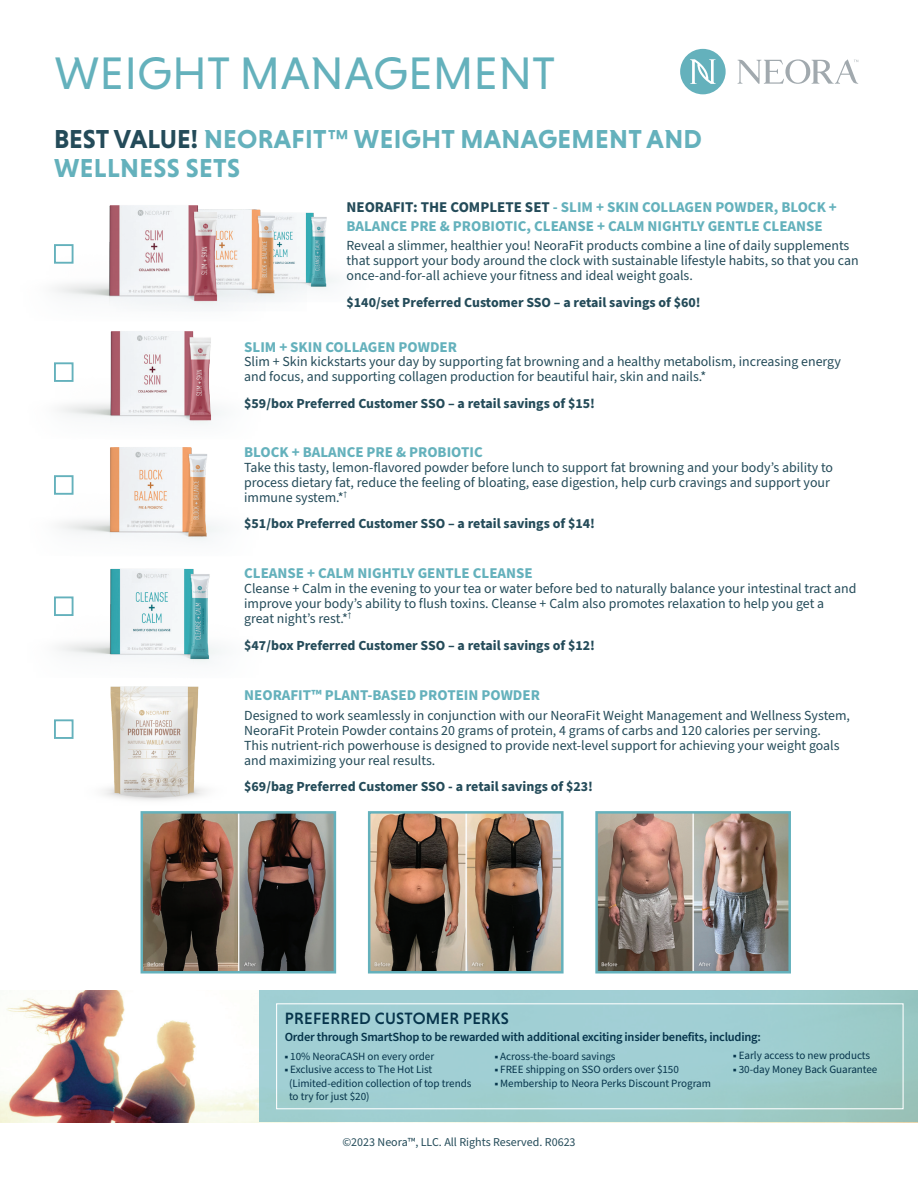
<style>
.page{position:relative;width:918px;height:1188px;background:#fff}
.page>*{position:absolute;margin:0;border:0;box-sizing:border-box;transform-origin:0 0}
.t1{font:46.35px "Niveau Grotesk";letter-spacing:.015em;color:#64b1bc}
.t2{font:700 26.4px/28.5px "Niveau Grotesk";letter-spacing:.015em;color:#64b1bc}
.t3{font:500 16.65px "Niveau Grotesk";letter-spacing:.015em;color:#06344b}
.t4{font:700 15px/19.2px "Source Sans Pro";color:#64b1bc}
.t5{font:13.95px/15px "Source Sans Pro";color:#244b59}
.t6{font:700 13.95px "Source Sans Pro";color:#244b59}
.t7{font:600 12.45px "Source Sans Pro";letter-spacing:-.02em;color:#06344b}
.t8{font:12px "Source Sans Pro";color:#244b59}
.t9{font:11.1px/13.4px "Source Sans Pro";letter-spacing:-.005em;color:#06344b}
.s1{color:#244b59}
</style>
<div class="page">
<img style="left:306px;top:212px;width:31px;height:79px">
<img style="left:265px;top:213px;width:41px;height:88px">
<img style="left:55px;top:205px;width:210px;height:105px">
<div style="left:54px;top:244px;width:20px;height:20px;border:2px solid #64b1bc"></div>
<div style="left:54px;top:719px;width:20px;height:20px;border:2px solid #64b1bc"></div>
<img style="left:595px;top:811px;width:196px;height:163px">
<img style="left:368px;top:811px;width:196px;height:163px">
<img style="left:54px;top:451px;width:166px;height:90px">
<img style="left:73px;top:689px;width:133px;height:112px">
<img style="left:54px;top:331px;width:168px;height:120px">
<img style="left:140px;top:811px;width:197px;height:163px">
<img style="left:0;top:990px;width:259px;height:132px">
<div style="left:259px;top:990px;width:659px;height:132px;background:linear-gradient(to right,#a2d0d7,#9ccac8)"></div>
<div style="left:276px;top:1003px;width:628px;height:106px;border:1px solid #fff"></div>
<svg style="left:738px;top:59px;width:120px;height:25px"></svg>
<div style="left:680px;top:49px;width:46px;height:45px;background:#64b1bc;border-radius:50%"></div>
<svg style="left:690px;top:59px;width:26px;height:25px"></svg>
<img style="left:54px;top:568px;width:168px;height:121px">
<p class="t1" style="left:54px;top:47px;width:502px">WEIGHT MANAGEMENT</p>
<p class="t2" style="left:54px;top:125px;width:650px"><span class="s1">BEST VALUE!</span> NEORAFIT™ WEIGHT MANAGEMENT AND<br>WELLNESS SETS</p>
<p class="t4" style="left:346px;top:198px;width:492px"><span class="s1">NEORAFIT: THE COMPLETE SET</span> - SLIM + SKIN COLLAGEN POWDER, BLOCK +<br>BALANCE PRE &amp; PROBIOTIC, CLEANSE + CALM NIGHTLY GENTLE CLEANSE</p>
<p class="t5" style="left:346px;top:239px;width:514px">Reveal a slimmer, healthier you! NeoraFit products combine a line of daily supplements that support your body around the clock with sustainable lifestyle habits, so that you can once-and-for-all achieve your fitness and ideal weight goals.</p>
<p class="t6" style="left:346px;top:293px;width:356px">$140/set Preferred Customer SSO – a retail savings of $60!</p>
<p class="t4" style="left:244px;top:337px;width:214px">SLIM + SKIN COLLAGEN POWDER</p>
<p class="t5" style="left:244px;top:355px;width:598px">Slim + Skin kickstarts your day by supporting fat browning and a healthy metabolism, increasing energy and focus, and supporting collagen production for beautiful hair, skin and nails.*</p>
<p class="t6" style="left:244px;top:394px;width:352px">$59/box Preferred Customer SSO – a retail savings of $15!</p>
<p class="t4" style="left:244px;top:443px;width:240px">BLOCK + BALANCE PRE &amp; PROBIOTIC</p>
<p class="t5" style="left:244px;top:460px;width:591px">Take this tasty, lemon-flavored powder before lunch to support fat browning and your body’s ability to process dietary fat, reduce the feeling of bloating, ease digestion, help curb cravings and support your immune system.*<sup>†</sup></p>
<p class="t6" style="left:244px;top:514px;width:352px">$51/box Preferred Customer SSO – a retail savings of $14!</p>
<p class="t4" style="left:244px;top:564px;width:290px">CLEANSE + CALM NIGHTLY GENTLE CLEANSE</p>
<p class="t5" style="left:244px;top:581px;width:614px">Cleanse + Calm in the evening to your tea or water before bed to naturally balance your intestinal tract and improve your body’s ability to flush toxins. Cleanse + Calm also promotes relaxation to help you get a great night’s rest.*<sup>†</sup></p>
<p class="t6" style="left:244px;top:636px;width:352px">$47/box Preferred Customer SSO – a retail savings of $12!</p>
<p class="t4" style="left:244px;top:686px;width:297px">NEORAFIT™ PLANT-BASED PROTEIN POWDER</p>
<p class="t5" style="left:244px;top:708px;width:607px">Designed to work seamlessly in conjunction with our NeoraFit Weight Management and Wellness System, NeoraFit Protein Powder contains 20 grams of protein, 4 grams of carbs and 120 calories per serving.<br>This nutrient-rich powerhouse is designed to provide next-level support for achieving your weight goals and maximizing your real results.</p>
<p class="t6" style="left:244px;top:777px;width:350px">$69/bag Preferred Customer SSO - a retail savings of $23!</p>
<p class="t3" style="left:285px;top:1009px;width:226px">PREFERRED CUSTOMER PERKS</p>
<p class="t7" style="left:285px;top:1028px;width:478px">Order through SmartShop to be rewarded with additional exciting insider benefits, including:</p>
<p class="t9" style="left:285px;top:1050px;width:151px">▪ 10% NeoraCASH on every order</p>
<p class="t9" style="left:289px;top:1063px;width:184px;text-indent:-4px">▪ Exclusive access to The Hot List (Limited-edition collection of top trends to try for just $20)</p>
<p class="t9" style="left:733px;top:1049px;width:138px">▪ Early access to new products</p>
<p class="t9" style="left:733px;top:1063px;width:146px">▪ 30-day Money Back Guarantee</p>
<p class="t9" style="left:495px;top:1050px;width:122px">▪ Across-the-board savings</p>
<p class="t9" style="left:495px;top:1063px;width:186px">▪ FREE shipping on SSO orders over $150</p>
<p class="t9" style="left:495px;top:1077px;width:218px">▪ Membership to Neora Perks Discount Program</p>
<p class="t8" style="left:342px;top:1134px;width:235px">©2023 Neora™, LLC. All Rights Reserved. R0623</p>
</div>
